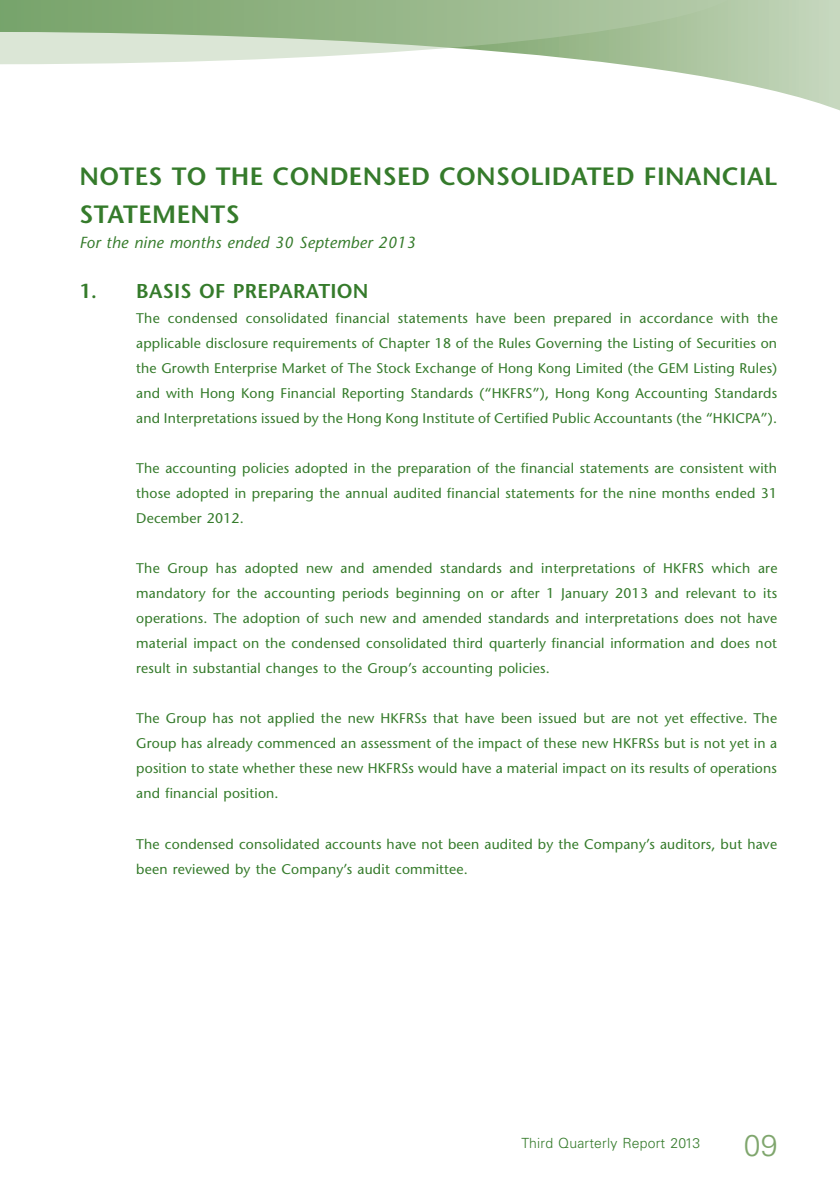
<style>
.page{position:relative;width:840px;height:1191px;background:#fff}
.page>*{position:absolute;margin:0;border:0;box-sizing:border-box;transform-origin:0 0}
.t1{font:300 30px "Univers LT Std";color:#7fa66d}
.t2{font:600 25px "Stone Sans Std";letter-spacing:.015em;color:#357b2b}
.t3{font:600 20px "Stone Sans Std";color:#357b2b}
.t4{font:italic 500 16px "Stone Sans Std";letter-spacing:.015em;color:#357b2b}
.t5{font:500 14px/25px "Stone Sans Std";letter-spacing:.015em;color:#357b2b;text-align:justify}
.t6{font:300 14px "Univers LT Std";letter-spacing:.015em;color:#357b2b}
</style>
<div class="page">
<svg style="left:0;top:0;width:839px;height:110px"></svg>
<svg style="left:0;top:0;width:742px;height:64px;background:#adc6a3"></svg>
<h2 class="t2" style="left:79px;top:161px;width:17px">NOTES</h2>
<h2 class="t2" style="left:171px;top:161px;width:61px">TO THE</h2>
<h2 class="t2" style="left:272px;top:161px;width:36px">CONDENSED</h2>
<h2 class="t2" style="left:439px;top:161px;width:37px">CONSO</h2>
<h2 class="t2" style="left:530px;top:161px;width:29px">LIDATED</h2>
<h2 class="t2" style="left:643px;top:161px;width:16px">FINAN</h2>
<h2 class="t2" style="left:721px;top:161px;width:57px">CIAL</h2>
<h2 class="t2" style="left:79px;top:199px;width:16px">STATE</h2>
<h2 class="t2" style="left:152px;top:199px;width:41px">MENTS</h2>
<p class="t4" style="left:79px;top:233px;width:337px">For the nine months ended 30 September 2013</p>
<h3 class="t3" style="left:79px;top:279px;width:81px">1. BASIS</h3>
<h3 class="t3" style="left:199px;top:279px;width:47px">OF PREPARATION</h3>
<p class="t5" style="left:136px;top:306px;width:642px">The condensed consolidated financial statements have been prepared in accordance with the applicable disclosure requirements of Chapter 18 of the Rules Governing the Listing of Securities on the Growth Enterprise Market of The Stock Exchange of Hong Kong Limited (the GEM Listing Rules) and with Hong Kong Financial Reporting Standards (“HKFRS”), Hong Kong Accounting Standards and Interpretations issued by the Hong Kong Institute of Certified Public Accountants (the “HKICPA”).</p>
<p class="t5" style="left:136px;top:456px;width:642px">The accounting policies adopted in the preparation of the financial statements are consistent with those adopted in preparing the annual audited financial statements for the nine months ended 31<br>December 2012.</p>
<p class="t5" style="left:136px;top:556px;width:642px">The Group has adopted new and amended standards and interpretations of HKFRS which are mandatory for the accounting periods beginning on or after 1 January 2013 and relevant to its operations. The adoption of such new and amended standards and interpretations does not have material impact on the condensed consolidated third quarterly financial information and does not result in substantial changes to the Group’s accounting policies.</p>
<p class="t5" style="left:136px;top:706px;width:642px">The Group has not applied the new HKFRSs that have been issued but are not yet effective. The Group has already commenced an assessment of the impact of these new HKFRSs but is not yet in a position to state whether these new HKFRSs would have a material impact on its results of operations and financial position.</p>
<p class="t5" style="left:136px;top:831px;width:642px">The condensed consolidated accounts have not been audited by the Company’s auditors, but have been reviewed by the Company’s audit committee.</p>
<p class="t6" style="left:521px;top:1134px;width:180px">Third Quarterly Report 2013</p>
<h1 class="t1" style="left:743px;top:1127px;width:35px">09</h1>
</div>
